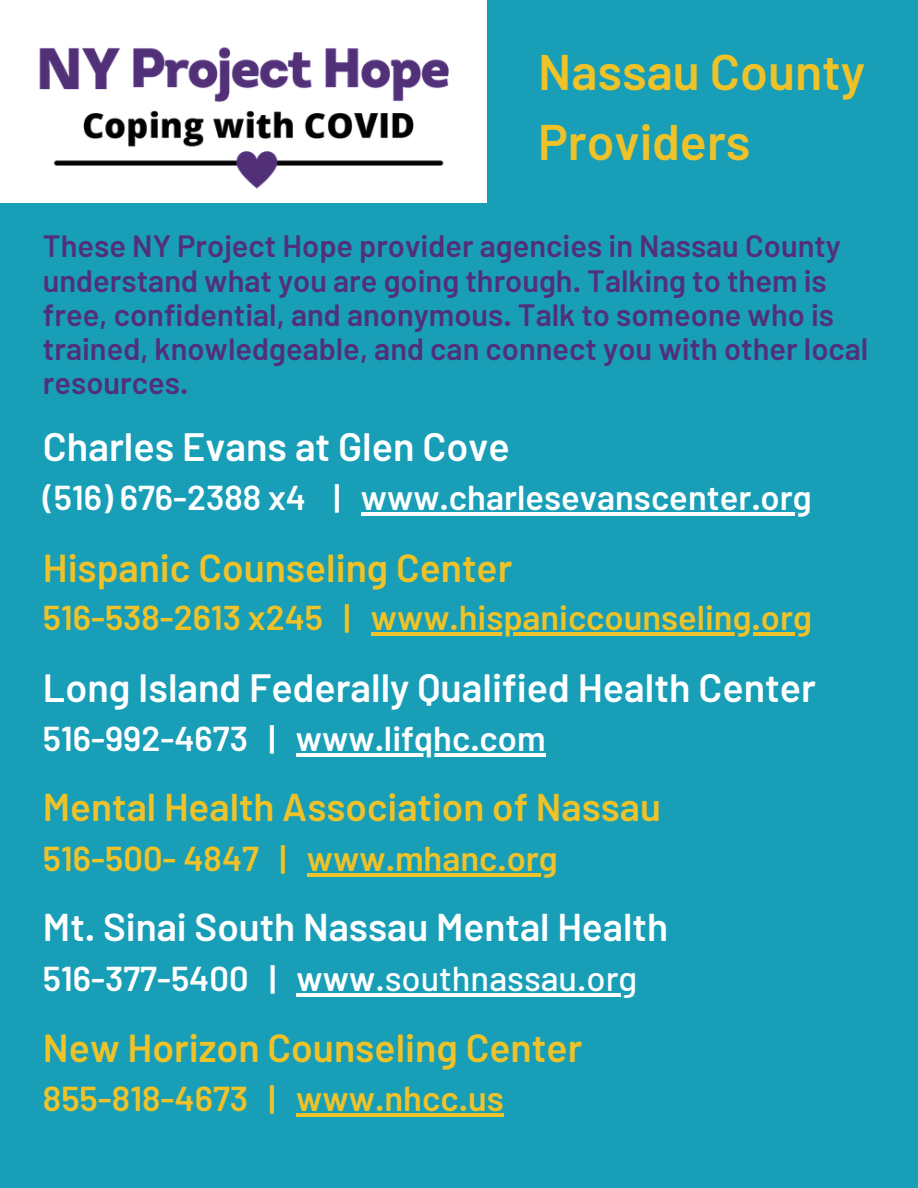
<style>
.page{position:relative;width:918px;height:1188px;background:#189fb7}
.page>*{position:absolute;margin:0;border:0;box-sizing:border-box;transform-origin:0 0}
.t1{font:600 49.95px "Barlow";color:#eec228}
.t2{font:600 39.45px "Barlow";color:#fff}
.t3{font:600 39px "Barlow";color:#eec228}
.t4{font:600 38.7px "Barlow";color:#eec228}
.t5{font:600 38.7px "Barlow";color:#fff}
.t6{font:600 34.5px "Barlow";color:#fff}
.t7{font:600 34.5px "Barlow";color:#eec228}
.t8{font:600 30.75px/34.2px "Barlow";color:#513079}
.s1{font-weight:500}
</style>
<div class="page">
<div style="left:0;top:0;width:487px;height:202px;background:#fff"></div>
<hr style="left:371px;top:632px;width:441px;height:4px;background:#eec228">
<hr style="left:296px;top:753px;width:250px;height:4px;background:#fff">
<hr style="left:361px;top:513px;width:451px;height:3px;background:#fff">
<hr style="left:307px;top:873px;width:251px;height:3px;background:#eec228">
<hr style="left:297px;top:993px;width:78px;height:3px;background:#fff">
<hr style="left:375px;top:993px;width:262px;height:3px;background:#fff">
<img style="left:39px;top:47px;width:410px;height:141px">
<hr style="left:296px;top:1114px;width:208px;height:3px;background:#eec228">
<p class="t1" style="left:538px;top:40px;width:329px">Nassau County</p>
<p class="t1" style="left:538px;top:110px;width:214px">Providers</p>
<p class="t8" style="left:43px;top:228px;width:827px">These NY Project Hope provider agencies in Nassau County understand what you are going through. Talking to them is free, confidential, and anonymous. Talk to someone who is trained, knowledgeable, and can connect you with other local resources.</p>
<p class="t2" style="left:43px;top:422px;width:468px">Charles Evans at Glen Cove</p>
<p class="t6" style="left:43px;top:476px;width:770px">(516) 676-2388 x4 | www.charlesevanscenter.org</p>
<p class="t3" style="left:43px;top:543px;width:471px">Hispanic Counseling Center</p>
<p class="t7" style="left:43px;top:596px;width:770px">516-538-2613 x245 | www.hispaniccounseling.org</p>
<p class="t2" style="left:43px;top:662px;width:775px">Long Island Federally Qualified Health Center</p>
<p class="t6" style="left:43px;top:717px;width:504px">516-992-4673 | www.lifqhc.com</p>
<p class="t4" style="left:43px;top:783px;width:620px">Mental Health Association of Nassau</p>
<p class="t7" style="left:43px;top:836px;width:516px">516-500- 4847 | www.mhanc.org</p>
<p class="t5" style="left:43px;top:902px;width:627px">Mt. Sinai South Nassau Mental Health</p>
<p class="t6" style="left:43px;top:956px;width:596px">516-377-5400 | www<span class="s1">.southnassau.org</span></p>
<p class="t3" style="left:43px;top:1023px;width:541px">New Horizon Counseling Center</p>
<p class="t7" style="left:43px;top:1077px;width:462px">855-818-4673 | www.nhcc.us</p>
</div>
